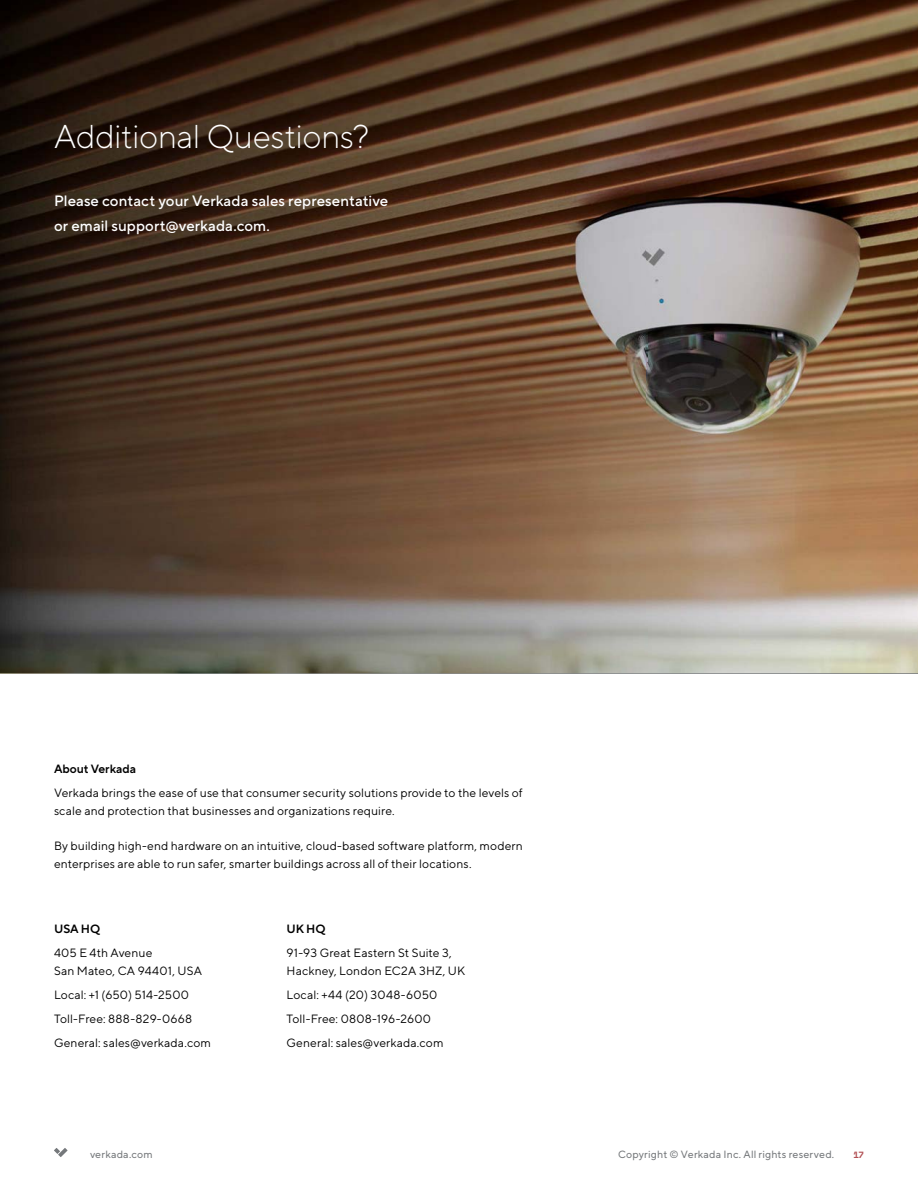
<style>
.page{position:relative;width:918px;height:1188px;background:#fff}
.page>*{position:absolute;margin:0;border:0;box-sizing:border-box;transform-origin:0 0}
.t1{font:300 33px "TT Norms Pro";letter-spacing:-.01em;color:#fff}
.t2{font:500 15px/24.8px "TT Norms Pro";letter-spacing:.005em;color:#fff}
.t3{font:12px/18px "TT Norms Pro";letter-spacing:.01em;color:#000}
.t4{font:600 12px "TT Norms Pro";color:#000}
.t5{font:10.5px "TT Norms Pro";letter-spacing:.02em;color:#75787b}
.t6{font:700 9px "Space Mono";color:#b14f53}
</style>
<div class="page">
<img style="left:0;top:1px;width:916px;height:671px">
<svg style="left:54px;top:1148px;width:14px;height:9px"></svg>
<h1 class="t1" style="left:54px;top:113px;width:317px">Additional Questions?</h1>
<p class="t2" style="left:54px;top:187px;width:336px">Please contact your Verkada sales representative or email support@verkada.com.</p>
<p class="t4" style="left:54px;top:760px;width:84px">About Verkada</p>
<p class="t3" style="left:54px;top:783px;width:470px">Verkada brings the ease of use that consumer security solutions provide to the levels of scale and protection that businesses and organizations require.</p>
<p class="t3" style="left:54px;top:836px;width:470px">By building high-end hardware on an intuitive, cloud-based software platform, modern enterprises are able to run safer, smarter buildings across all of their locations.</p>
<p class="t4" style="left:54px;top:920px;width:48px">USA HQ</p>
<p class="t3" style="left:54px;top:943px;width:150px">405 E 4th Avenue<br>San Mateo, CA 94401, USA</p>
<p class="t3" style="left:54px;top:982px;width:158px;line-height:24px">Local: +1 (650) 514-2500<br>Toll-Free: 888-829-0668<br>General: sales@verkada.com</p>
<p class="t4" style="left:286px;top:920px;width:41px">UK HQ</p>
<p class="t3" style="left:286px;top:943px;width:180px">91-93 Great Eastern St Suite 3,<br>Hackney, London EC2A 3HZ, UK</p>
<p class="t3" style="left:286px;top:982px;width:158px;line-height:24px">Local: +44 (20) 3048-6050<br>Toll-Free: 0808-196-2600<br>General: sales@verkada.com</p>
<p class="t5" style="left:618px;top:1147px;width:218px">Copyright © Verkada Inc. All rights reserved.</p>
<p class="t5" style="left:90px;top:1147px;width:64px">verkada.com</p>
<p class="t6" style="left:854px;top:1148px;width:12px">17</p>
</div>
